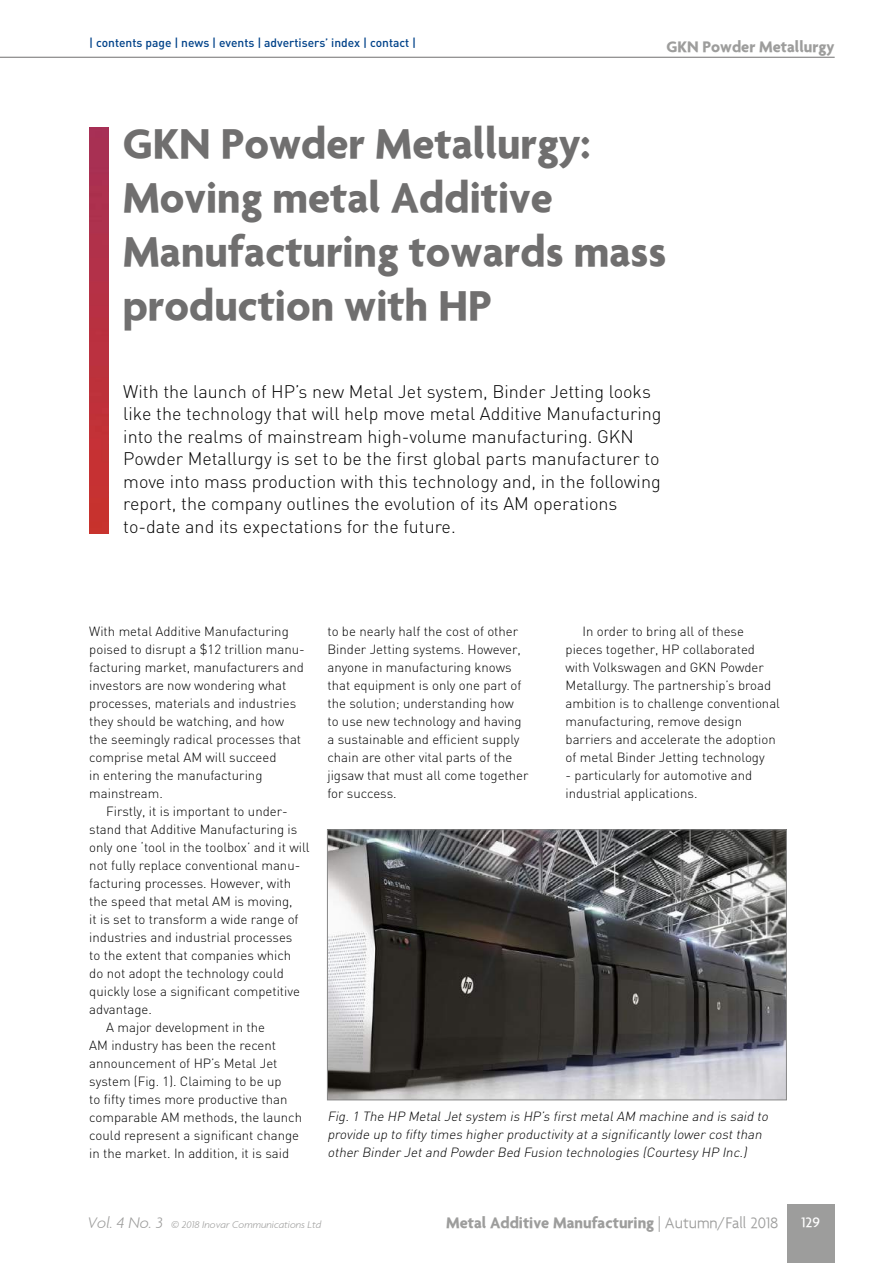
<style>
.page{position:relative;width:893px;height:1263px;background:#fff}
.page>*{position:absolute;margin:0;border:0;box-sizing:border-box;transform-origin:0 0}
.t1{font:700 45px/54px "Agenda";color:#706f6f}
.t2{font:300 18px/22.5px "DIN";color:#000}
.t3{font:700 16.5px "Agenda";color:#9d9d9c}
.t4{font:500 15px "Agenda";color:#fff}
.t5{font:300 13.2px/18px "DIN";color:#000}
.t6{font:italic 300 13.2px/18px "DIN";color:#000}
.t7{font:500 12px "DIN";color:#004289}
.t8{font:italic 300 10.5px "Agenda";color:#9d9d9c}
.s1{font-size:16.5px}
.s2{font-size:13.5px}
.s3{font-weight:300}
</style>
<div class="page">
<div style="left:787px;top:1204px;width:48px;height:59px;background:#9d9d9c"></div>
<hr style="left:0;top:57px;width:835px;height:1px;background:#706f6f">
<img style="left:89px;top:128px;width:19px;height:405px">
<img style="left:329px;top:831px;width:456px;height:267px">
<div style="left:327px;top:829px;width:460px;height:271px;border:1px solid #878787"></div>
<p class="t7" style="left:89px;top:35px;width:328px">| contents page | news | events | advertisers’ index | contact |</p>
<p class="t3" style="left:666px;top:37px;width:169px">GKN Powder Metallurgy</p>
<h1 class="t1" style="left:123px;top:115px;width:545px">GKN Powder Metallurgy:<br>Moving metal Additive<br>Manufacturing towards mass production with HP</h1>
<p class="t2" style="left:123px;top:380px;width:540px">With the launch of HP’s new Metal Jet system, Binder Jetting looks like the technology that will help move metal Additive Manufacturing into the realms of mainstream high-volume manufacturing. GKN Powder Metallurgy is set to be the first global parts manufacturer to move into mass production with this technology and, in the following report, the company outlines the evolution of its AM operations to-date and its expectations for the future.</p>
<p class="t5" style="left:89px;top:622px;width:217px">With metal Additive Manufacturing poised to disrupt a $12 trillion manu&shy;facturing market, manufacturers and investors are now wondering what processes, materials and industries they should be watching, and how the seemingly radical processes that comprise metal AM will succeed<br>in entering the manufacturing mainstream.</p>
<p class="t5" style="left:106px;top:802px;width:183px">Firstly, it is important to under-</p>
<p class="t5" style="left:89px;top:820px;width:210px">stand that Additive Manufacturing is</p>
<p class="t5" style="left:89px;top:838px;width:222px">only one ‘tool in the toolbox’ and it will</p>
<p class="t5" style="left:89px;top:856px;width:213px">not fully replace conventional manu-</p>
<p class="t5" style="left:89px;top:874px;width:203px">facturing processes. However, with</p>
<p class="t5" style="left:89px;top:892px;width:205px">the speed that metal AM is moving,</p>
<p class="t5" style="left:89px;top:910px;width:211px">it is set to transform a wide range of</p>
<p class="t5" style="left:89px;top:928px;width:205px">industries and industrial processes</p>
<p class="t5" style="left:89px;top:946px;width:203px">to the extent that companies which</p>
<p class="t5" style="left:89px;top:964px;width:196px">do not adopt the technology could</p>
<p class="t5" style="left:89px;top:982px;width:212px">quickly lose a significant competitive</p>
<p class="t5" style="left:89px;top:1000px;width:64px">advantage.</p>
<p class="t5" style="left:106px;top:1018px;width:160px">A major development in the</p>
<p class="t5" style="left:89px;top:1036px;width:188px">AM industry has been the recent</p>
<p class="t5" style="left:89px;top:1054px;width:190px">announcement of HP’s Metal Jet</p>
<p class="t5" style="left:89px;top:1072px;width:194px">system (Fig. 1). Claiming to be up</p>
<p class="t5" style="left:89px;top:1090px;width:200px">to fifty times more productive than</p>
<p class="t5" style="left:89px;top:1108px;width:214px">comparable AM methods, the launch</p>
<p class="t5" style="left:89px;top:1126px;width:211px">could represent a significant change</p>
<p class="t5" style="left:89px;top:1144px;width:201px">in the market. In addition, it is said</p>
<p class="t5" style="left:327px;top:622px;width:203px">to be nearly half the cost of other<br>Binder Jetting systems. However, anyone in manufacturing knows that equipment is only one part of the solution; understanding how<br>to use new technology and having a sustainable and efficient supply chain are other vital parts of the jigsaw that must all come together for success.</p>
<p class="t5" style="left:566px;top:622px;width:216px;text-indent:17px">In order to bring all of these pieces together, HP collaborated with Volkswagen and GKN Powder Metallurgy. The partnership’s broad ambition is to challenge conventional manufacturing, remove design barriers and accelerate the adoption of metal Binder Jetting technology</p>
<p class="t5" style="left:566px;top:766px;width:188px">- particularly for automotive and industrial applications.</p>
<p class="t6" style="left:327px;top:1107px;width:445px">Fig.1 The HP MetalJetsystem is HP’s firstmetalAM machine and is said to provide up to fifty times higher productivity ata significantly lower costthan other Binder Jetand Powder Bed Fusion technologies (Courtesy HP Inc.)</p>
<p class="t8" style="left:88px;top:1218px;width:235px"><span class="s1">Vol. 4 No. 3</span> <span class="s2">©</span> 2018 Inovar Communications Ltd</p>
<p class="t3" style="left:446px;top:1213px;width:334px">Metal Additive Manufacturing <span class="s3">| Autumn/Fall 2018</span></p>
<p class="t4" style="left:801px;top:1213px;width:20px">129</p>
</div>
